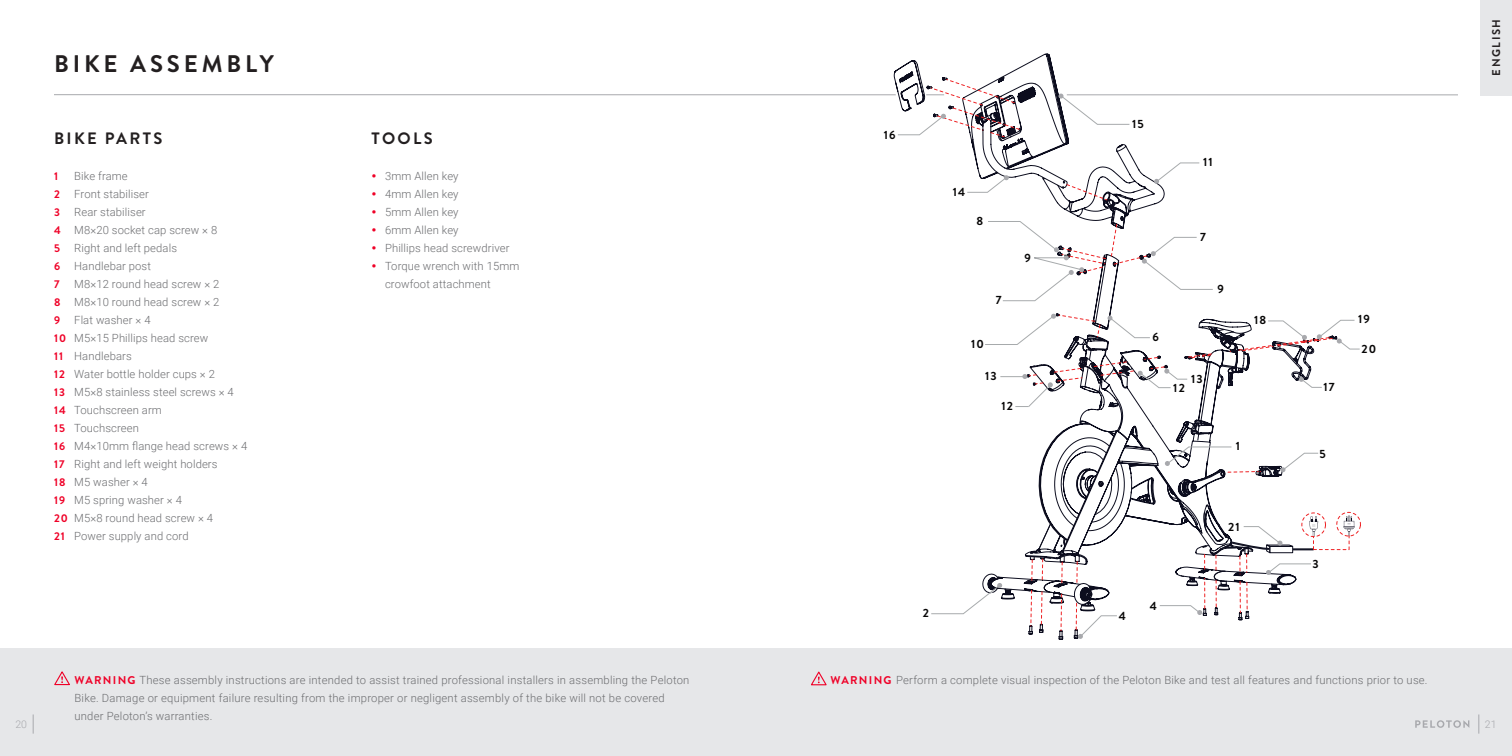
<style>
.page{position:relative;width:1512px;height:756px;background:#fff}
.page>*{position:absolute;margin:0;border:0;box-sizing:border-box;transform-origin:0 0}
.Body_-_10pt{font:700 24px "Brandon Grotesque";letter-spacing:.16em;color:#231f20}
.SUBHEAD_0_05{font:700 16.5px "Brandon Grotesque";letter-spacing:.14em;color:#231f20}
.t1{font:700 11.85px "Brandon Grotesque";letter-spacing:.1em;color:#070606}
.BODY_0_05{font:300 11.25px/18px "Roboto";letter-spacing:.01em;color:#6c6d70}
.t2{font:700 11.25px "Brandon Grotesque";color:#ef0027}
.Body_-_10pt-2{font:700 11.25px "Brandon Grotesque";letter-spacing:.14em;color:#231f20}
.t3{font:300 10.5px "Roboto";color:#a8a9ad}
.s1{font-family:"Brandon Grotesque";font-weight:700;color:#ef0027}
</style>
<div class="page">
<div style="left:0;top:648px;width:1512px;height:108px;background:#e6e7e9"></div>
<hr style="left:54px;top:94px;width:842px;height:1px;background:#a8a9ad">
<svg style="left:54px;top:671px;width:16px;height:14px"></svg>
<svg style="left:811px;top:671px;width:16px;height:15px"></svg>
<svg style="left:882px;top:60px;width:48px;height:52px"></svg>
<svg style="left:930px;top:79px;width:403px;height:553px"></svg>
<svg style="left:1154px;top:162px;width:46px;height:22px"></svg>
<svg style="left:1142px;top:237px;width:72px;height:53px"></svg>
<svg style="left:898px;top:114px;width:48px;height:22px"></svg>
<svg style="left:967px;top:53px;width:163px;height:140px"></svg>
<svg style="left:984px;top:314px;width:72px;height:31px"></svg>
<svg style="left:931px;top:583px;width:71px;height:31px"></svg>
<svg style="left:987px;top:221px;width:97px;height:80px"></svg>
<svg style="left:1000px;top:374px;width:53px;height:34px"></svg>
<svg style="left:1074px;top:316px;width:287px;height:323px"></svg>
<hr style="left:1067px;top:95px;width:391px;height:1px;background:#a8a9ad">
<svg style="left:926px;top:95px;width:18px;height:1px"></svg>
<svg style="left:1479px;top:714px;width:1px;height:20px"></svg>
<svg style="left:1415px;top:720px;width:54px;height:8px"></svg>
<svg style="left:33px;top:714px;width:1px;height:20px"></svg>
<div style="left:1481px;top:0;width:31px;height:95px;background:#e6e7e9"></div>
<p class="Body_-_10pt" style="left:54px;top:47px;width:221px">BIKE ASSEMBLY</p>
<p class="SUBHEAD_0_05" style="left:54px;top:127px;width:110px">BIKE PARTS</p>
<p class="t2" style="left:54px;top:168px;width:6px">1</p>
<p class="BODY_0_05" style="left:74px;top:167px;width:55px">Bike frame</p>
<p class="t2" style="left:54px;top:186px;width:7px">2</p>
<p class="BODY_0_05" style="left:74px;top:185px;width:76px">Front stabiliser</p>
<p class="t2" style="left:54px;top:204px;width:7px">3</p>
<p class="BODY_0_05" style="left:74px;top:203px;width:73px">Rear stabiliser</p>
<p class="BODY_0_05" style="left:54px;top:221px;width:165px"><span class="s1">4</span> M8×20 socket cap screw × 8</p>
<p class="t2" style="left:54px;top:240px;width:7px">5</p>
<p class="BODY_0_05" style="left:74px;top:239px;width:104px">Right and left pedals</p>
<p class="t2" style="left:54px;top:258px;width:8px">6</p>
<p class="BODY_0_05" style="left:74px;top:257px;width:78px">Handlebar post</p>
<p class="t2" style="left:54px;top:276px;width:7px">7</p>
<p class="BODY_0_05" style="left:74px;top:275px;width:147px">M8×12 round head screw × 2</p>
<p class="BODY_0_05" style="left:54px;top:293px;width:167px"><span class="s1">8</span> M8×10 round head screw × 2</p>
<p class="t2" style="left:54px;top:312px;width:8px">9</p>
<p class="BODY_0_05" style="left:74px;top:311px;width:78px">Flat washer × 4</p>
<p class="BODY_0_05" style="left:54px;top:329px;width:156px"><span class="s1">10</span> M5×15 Phillips head screw</p>
<p class="BODY_0_05" style="left:54px;top:347px;width:79px"><span class="s1">11</span> Handlebars</p>
<p class="BODY_0_05" style="left:54px;top:365px;width:163px"><span class="s1">12</span> Water bottle holder cups × 2</p>
<p class="BODY_0_05" style="left:54px;top:383px;width:181px"><span class="s1">13</span> M5×8 stainless steel screws × 4</p>
<p class="BODY_0_05" style="left:54px;top:401px;width:109px"><span class="s1">14</span> Touchscreen arm</p>
<p class="BODY_0_05" style="left:54px;top:419px;width:86px"><span class="s1">15</span> Touchscreen</p>
<p class="BODY_0_05" style="left:54px;top:437px;width:195px"><span class="s1">16</span> M4×10mm flange head screws × 4</p>
<p class="BODY_0_05" style="left:54px;top:455px;width:165px"><span class="s1">17</span> Right and left weight holders</p>
<p class="BODY_0_05" style="left:54px;top:473px;width:95px"><span class="s1">18</span> M5 washer × 4</p>
<p class="BODY_0_05" style="left:54px;top:491px;width:130px"><span class="s1">19</span> M5 spring washer × 4</p>
<p class="BODY_0_05" style="left:54px;top:509px;width:161px"><span class="s1">20</span> M5×8 round head screw × 4</p>
<p class="BODY_0_05" style="left:54px;top:527px;width:136px"><span class="s1">21</span> Power supply and cord</p>
<p class="SUBHEAD_0_05" style="left:372px;top:127px;width:63px">TOOLS</p>
<p class="BODY_0_05" style="left:385px;top:167px;width:75px">3mm Allen key</p>
<p class="BODY_0_05" style="left:385px;top:185px;width:75px">4mm Allen key</p>
<p class="BODY_0_05" style="left:385px;top:203px;width:75px">5mm Allen key</p>
<p class="BODY_0_05" style="left:385px;top:221px;width:75px">6mm Allen key</p>
<p class="BODY_0_05" style="left:385px;top:239px;width:126px">Phillips head screwdriver</p>
<p class="BODY_0_05" style="left:385px;top:257px;width:136px">Torque wrench with 15mm crowfoot attachment</p>
<p class="t1" style="left:884px;top:126px;width:13px">16</p>
<p class="t1" style="left:953px;top:184px;width:14px">14</p>
<p class="t1" style="left:976px;top:212px;width:8px">8</p>
<p class="t1" style="left:996px;top:292px;width:7px">7</p>
<p class="t1" style="left:1025px;top:249px;width:8px">9</p>
<p class="t1" style="left:971px;top:335px;width:14px">10</p>
<p class="t1" style="left:985px;top:368px;width:13px">13</p>
<p class="t1" style="left:1001px;top:397px;width:13px">12</p>
<p class="t1" style="left:923px;top:605px;width:8px">2</p>
<p class="t1" style="left:1132px;top:115px;width:13px">15</p>
<p class="t1" style="left:1203px;top:154px;width:11px">11</p>
<p class="t1" style="left:1200px;top:228px;width:7px">7</p>
<p class="t1" style="left:1153px;top:329px;width:8px">6</p>
<p class="t1" style="left:1217px;top:280px;width:8px">9</p>
<p class="t1" style="left:1254px;top:312px;width:14px">18</p>
<p class="t1" style="left:1191px;top:370px;width:13px">13</p>
<p class="t1" style="left:1173px;top:380px;width:13px">12</p>
<p class="t1" style="left:1323px;top:379px;width:13px">17</p>
<p class="t1" style="left:1236px;top:438px;width:6px">1</p>
<p class="t1" style="left:1320px;top:445px;width:8px">5</p>
<p class="t1" style="left:1358px;top:311px;width:13px">19</p>
<p class="t1" style="left:1361px;top:340px;width:16px">20</p>
<p class="t1" style="left:1119px;top:608px;width:9px">4</p>
<p class="t1" style="left:1150px;top:598px;width:9px">4</p>
<p class="t1" style="left:1228px;top:519px;width:13px">21</p>
<p class="t1" style="left:1313px;top:556px;width:8px">3</p>
<p class="Body_-_10pt-2" style="left:1488px;top:76px;width:58px;rotate:-90deg">ENGLISH</p>
<p class="BODY_0_05" style="left:75px;top:671px;width:616px"><span class="s1">WARNING</span> These assembly instructions are intended to assist trained professional installers in assembling the Peloton<br>Bike. Damage or equipment failure resulting from the improper or negligent assembly of the bike will not be covered under Peloton’s warranties.</p>
<p class="BODY_0_05" style="left:831px;top:671px;width:599px"><span class="s1">WARNING</span> Perform a complete visual inspection of the Peloton Bike and test all features and functions prior to use.</p>
<p class="t3" style="left:15px;top:716px;width:13px">20</p>
<p class="t3" style="left:1485px;top:716px;width:13px">21</p>
</div>
